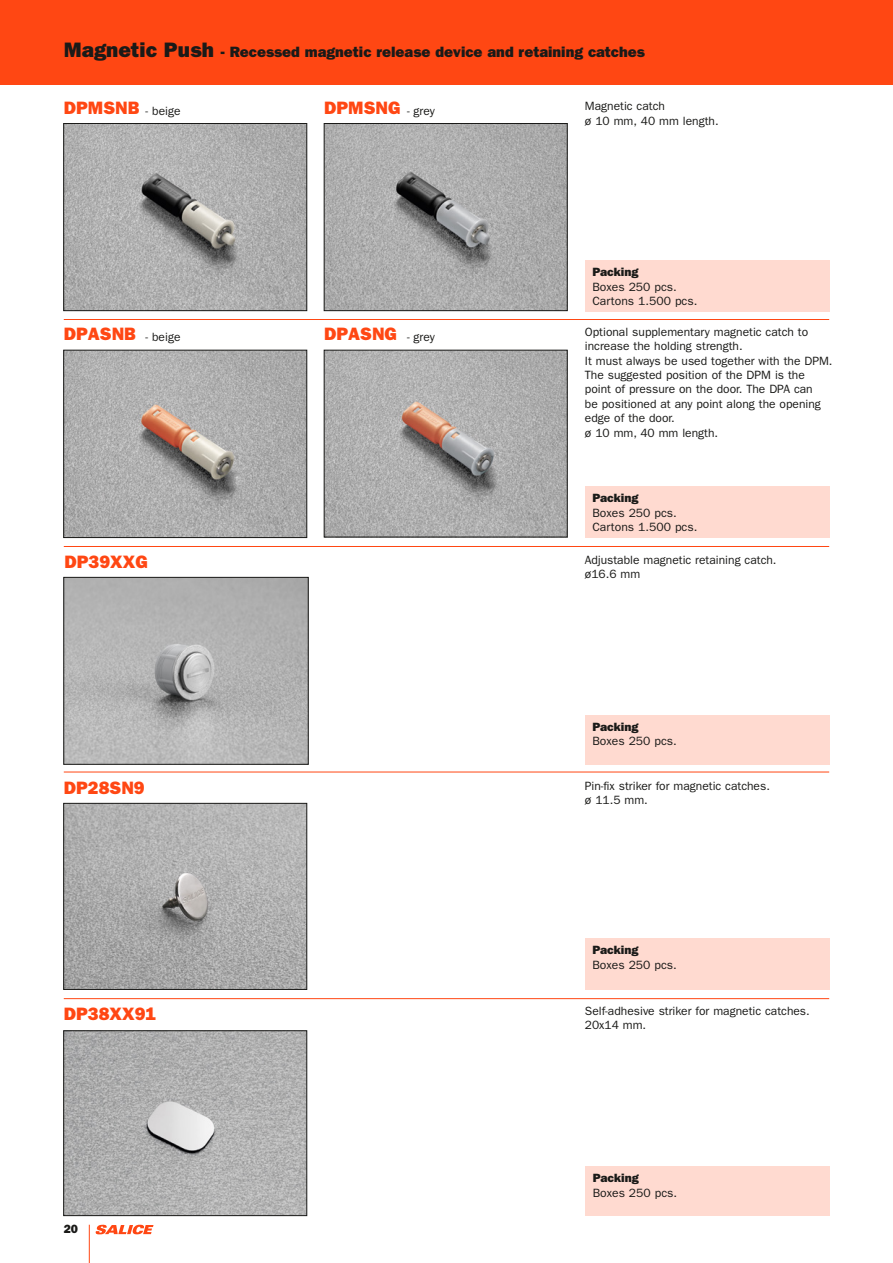
<style>
.page{position:relative;width:893px;height:1263px;background:#fff}
.page>*{position:absolute;margin:0;border:0;box-sizing:border-box;transform-origin:0 0}
.t1{font:18px "ITC Franklin Gothic Std Hvy";color:#ff4713}
.t2{font:15px "ITC Franklin Gothic Std Hvy";color:#1a1a18}
.t3{font:12px/14.4px "ITC Franklin Gothic Std";color:#1a1a18}
.t4{font:12px "ITC Franklin Gothic Std Hvy";color:#1a1a18}
.s1{font-size:21px}
</style>
<div class="page">
<div style="left:0;top:0;width:893px;height:85px;background:#ff4713"></div>
<img style="left:65px;top:579px;width:242px;height:184px">
<div style="left:63px;top:577px;width:246px;height:188px;border:1px solid #1a1a18"></div>
<img style="left:65px;top:125px;width:240px;height:184px">
<div style="left:63px;top:123px;width:244px;height:188px;border:1px solid #1a1a18"></div>
<img style="left:65px;top:352px;width:240px;height:184px">
<div style="left:63px;top:350px;width:244px;height:188px;border:1px solid #1a1a18"></div>
<img style="left:65px;top:805px;width:240px;height:183px">
<div style="left:63px;top:803px;width:244px;height:187px;border:1px solid #1a1a18"></div>
<img style="left:65px;top:1032px;width:240px;height:182px">
<div style="left:63px;top:1030px;width:244px;height:186px;border:1px solid #1a1a18"></div>
<hr style="left:64px;top:319px;width:765px;height:1px;background:#ff4713">
<hr style="left:64px;top:546px;width:765px;height:1px;background:#ff4713">
<hr style="left:64px;top:772px;width:765px;height:1px;background:#ff4713">
<div style="left:585px;top:715px;width:244px;height:50px;background:#ffdad0"></div>
<div style="left:585px;top:260px;width:244px;height:51px;background:#ffdad0"></div>
<div style="left:585px;top:487px;width:244px;height:51px;background:#ffdad0"></div>
<div style="left:585px;top:938px;width:244px;height:51px;background:#ffdad0"></div>
<div style="left:585px;top:1166px;width:244px;height:50px;background:#ffdad0"></div>
<img style="left:326px;top:125px;width:240px;height:184px">
<div style="left:324px;top:123px;width:244px;height:188px;border:1px solid #1a1a18"></div>
<img style="left:326px;top:352px;width:240px;height:183px">
<div style="left:324px;top:350px;width:244px;height:187px;border:1px solid #1a1a18"></div>
<hr style="left:64px;top:998px;width:765px;height:1px;background:#ff4713">
<hr style="left:89px;top:1225px;width:1px;height:38px;background:#ff4713">
<svg style="left:96px;top:1225px;width:58px;height:9px"></svg>
<p class="t2" style="left:64px;top:43px;width:582px"><span class="s1">Magnetic Push</span> - Recessed magnetic release device and retaining catches</p>
<h1 class="t1" style="left:324px;top:98px;width:78px">DPMSNG</h1>
<h1 class="t1" style="left:64px;top:98px;width:77px">DPMSNB</h1>
<p class="t3" style="left:146px;top:103px;width:36px">- beige</p>
<p class="t3" style="left:407px;top:104px;width:29px">- grey</p>
<p class="t3" style="left:585px;top:99px;width:135px">Magnetic catch<br>ø 10 mm, 40 mm length.</p>
<p class="t4" style="left:592px;top:265px;width:48px">Packing</p>
<p class="t3" style="left:592px;top:279px;width:106px">Boxes 250 pcs.<br>Cartons 1.500 pcs.</p>
<h1 class="t1" style="left:64px;top:324px;width:74px">DPASNB</h1>
<h1 class="t1" style="left:324px;top:324px;width:74px">DPASNG</h1>
<p class="t3" style="left:146px;top:330px;width:36px">- beige</p>
<p class="t3" style="left:407px;top:330px;width:29px">- grey</p>
<p class="t3" style="left:585px;top:325px;width:249px">Optional supplementary magnetic catch to increase the holding strength.<br>It must always be used together with the DPM.<br>The suggested position of the DPM is the point of pressure on the door. The DPA can<br>be positioned at any point along the opening edge of the door.<br>ø 10 mm, 40 mm length.</p>
<p class="t4" style="left:592px;top:491px;width:48px">Packing</p>
<p class="t3" style="left:592px;top:506px;width:106px">Boxes 250 pcs.<br>Cartons 1.500 pcs.</p>
<h1 class="t1" style="left:64px;top:551px;width:85px">DP39XXG</h1>
<p class="t3" style="left:585px;top:553px;width:193px">Adjustable magnetic retaining catch. ø16.6 mm</p>
<p class="t4" style="left:592px;top:719px;width:48px">Packing</p>
<p class="t3" style="left:592px;top:734px;width:86px">Boxes 250 pcs.</p>
<h1 class="t1" style="left:64px;top:777px;width:83px">DP28SN9</h1>
<p class="t3" style="left:585px;top:778px;width:187px">Pin-fix striker for magnetic catches. ø 11.5 mm.</p>
<p class="t4" style="left:592px;top:943px;width:48px">Packing</p>
<p class="t3" style="left:592px;top:957px;width:86px">Boxes 250 pcs.</p>
<h1 class="t1" style="left:64px;top:1003px;width:94px">DP38XX91</h1>
<p class="t3" style="left:585px;top:1004px;width:226px">Self-adhesive striker for magnetic catches.<br>20x14 mm.</p>
<p class="t4" style="left:593px;top:1171px;width:48px">Packing</p>
<p class="t3" style="left:593px;top:1185px;width:86px">Boxes 250 pcs.</p>
<p class="t4" style="left:64px;top:1222px;width:16px">20</p>
</div>
